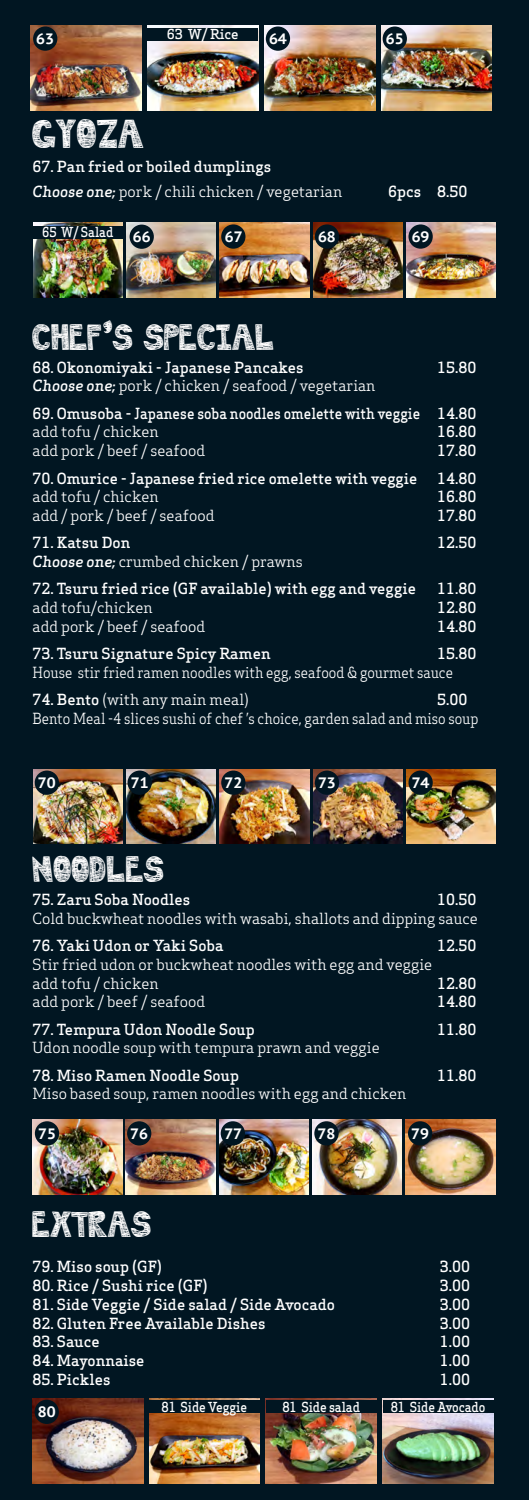
<style>
.page{position:relative;width:529px;height:1500px;background:#fff}
.page>*{position:absolute;margin:0;border:0;box-sizing:border-box;transform-origin:0 0}
.t1{font:700 24px "DJBMESSINMYHEAD";color:#fff}
.t2{font:700 21.75px "DJBMESSINMYHEAD";color:#fff}
.t3{font:500 15px/24.3px "Apex Serif";color:#fff}
.t4{font:15px/18.8px "Apex Serif";color:#fff}
.t5{font:15px "Apex Serif";color:#fff;scale:.91 1}
.t6{font:700 15px "PT Sans Caption";color:#fff}
.t7{font:500 13.5px "Apex Serif";letter-spacing:-.01em;color:#fff;scale:.9 1}
.t8{font:500 13.5px "Apex Serif";letter-spacing:-.01em;color:#fff}
.s1{font-style:italic}
.s2{font-weight:400}
.s3{font-weight:500;font-style:italic}
.s4{font-weight:500}
</style>
<div class="page">
<div style="left:0;top:0;width:528px;height:1500px;background:#011622"></div>
<img style="left:31px;top:25px;width:110px;height:85px">
<img style="left:147px;top:25px;width:111px;height:85px">
<img style="left:264px;top:25px;width:111px;height:85px">
<img style="left:381px;top:25px;width:110px;height:85px">
<div style="left:33px;top:27px;width:24px;height:24px;background:#011622;border-radius:50%"></div>
<div style="left:265px;top:27px;width:25px;height:24px;background:#011622;border-radius:50%"></div>
<div style="left:382px;top:27px;width:24px;height:24px;background:#011622;border-radius:50%"></div>
<img style="left:33px;top:1120px;width:89px;height:74px">
<img style="left:126px;top:1120px;width:89px;height:74px">
<img style="left:219px;top:1120px;width:89px;height:74px">
<img style="left:312px;top:1120px;width:89px;height:74px">
<img style="left:405px;top:1120px;width:89px;height:74px">
<div style="left:127px;top:1121px;width:24px;height:24px;background:#011622;border-radius:50%"></div>
<div style="left:220px;top:1121px;width:25px;height:24px;background:#011622;border-radius:50%"></div>
<div style="left:314px;top:1121px;width:24px;height:24px;background:#011622;border-radius:50%"></div>
<div style="left:407px;top:1121px;width:25px;height:24px;background:#011622;border-radius:50%"></div>
<img style="left:33px;top:769px;width:89px;height:75px">
<img style="left:126px;top:769px;width:90px;height:75px">
<img style="left:219px;top:769px;width:90px;height:75px">
<img style="left:313px;top:769px;width:89px;height:75px">
<img style="left:406px;top:769px;width:89px;height:75px">
<div style="left:35px;top:771px;width:24px;height:24px;background:#011622;border-radius:50%"></div>
<div style="left:127px;top:771px;width:25px;height:24px;background:#011622;border-radius:50%"></div>
<div style="left:221px;top:771px;width:24px;height:24px;background:#011622;border-radius:50%"></div>
<div style="left:314px;top:771px;width:25px;height:24px;background:#011622;border-radius:50%"></div>
<div style="left:408px;top:771px;width:24px;height:24px;background:#011622;border-radius:50%"></div>
<img style="left:33px;top:223px;width:89px;height:74px">
<img style="left:126px;top:223px;width:90px;height:74px">
<img style="left:219px;top:223px;width:90px;height:74px">
<img style="left:313px;top:223px;width:89px;height:74px">
<img style="left:406px;top:223px;width:89px;height:74px">
<div style="left:221px;top:224px;width:24px;height:25px;background:#011622;border-radius:50%"></div>
<div style="left:314px;top:224px;width:25px;height:25px;background:#011622;border-radius:50%"></div>
<div style="left:408px;top:224px;width:24px;height:25px;background:#011622;border-radius:50%"></div>
<div style="left:31px;top:226px;width:93px;height:12px;background:#011622"></div>
<div style="left:147px;top:28px;width:111px;height:12px;background:#011622"></div>
<div style="left:35px;top:1121px;width:24px;height:24px;background:#011622;border-radius:50%"></div>
<img style="left:32px;top:1398px;width:111px;height:85px">
<img style="left:149px;top:1398px;width:111px;height:85px">
<img style="left:265px;top:1398px;width:111px;height:85px">
<img style="left:382px;top:1398px;width:111px;height:85px">
<div style="left:35px;top:1400px;width:24px;height:24px;background:#011622;border-radius:50%"></div>
<div style="left:149px;top:1400px;width:110px;height:13px;background:#011622"></div>
<div style="left:382px;top:1400px;width:111px;height:13px;background:#011622"></div>
<div style="left:265px;top:1400px;width:111px;height:13px;background:#011622"></div>
<div style="left:129px;top:225px;width:25px;height:24px;background:#011622;border-radius:50%"></div>
<p class="t8" style="left:167px;top:26px;width:73px">63 W/ Rice</p>
<p class="t6" style="left:36px;top:29px;width:19px">63</p>
<p class="t6" style="left:269px;top:29px;width:19px">64</p>
<p class="t6" style="left:385px;top:29px;width:19px">65</p>
<h1 class="t1" style="left:32px;top:126px;width:113px">GYOZA</h1>
<p class="t3" style="left:32px;top:155px;width:311px">67. Pan fried or boiled dumplings<br><span class="s1">Choose one;</span> <span class="s2">pork / chili chicken / vegetarian</span></p>
<p class="t3" style="left:387px;top:179px;width:81px">6pcs 8.50</p>
<p class="t7" style="left:42px;top:223px;width:80px">65 W/ Salad</p>
<p class="t6" style="left:133px;top:227px;width:19px">66</p>
<p class="t6" style="left:225px;top:227px;width:19px">67</p>
<p class="t6" style="left:318px;top:227px;width:19px">68</p>
<p class="t6" style="left:411px;top:227px;width:19px">69</p>
<h2 class="t2" style="left:32px;top:329px;width:243px">CHEF’S SPECIAL</h2>
<p class="t3" style="left:32px;top:355px;width:272px">68. Okonomiyaki - Japanese Pancakes</p>
<p class="t3" style="left:436px;top:355px;width:41px">15.80</p>
<p class="t4" style="left:32px;top:376px;width:344px"><span class="s3">Choose one;</span> pork / chicken / seafood / vegetarian</p>
<p class="t3" style="left:32px;top:401px;width:445px">69. Omusoba - Japanese soba noodles omelette with veggie 14.80</p>
<p class="t4" style="left:32px;top:422px;width:128px">add tofu / chicken</p>
<p class="t3" style="left:436px;top:420px;width:41px">16.80</p>
<p class="t4" style="left:32px;top:441px;width:174px">add pork / beef / seafood</p>
<p class="t3" style="left:436px;top:438px;width:41px">17.80</p>
<p class="t3" style="left:32px;top:466px;width:386px">70. Omurice - Japanese fried rice omelette with veggie</p>
<p class="t3" style="left:436px;top:466px;width:41px">14.80</p>
<p class="t4" style="left:32px;top:487px;width:128px">add tofu / chicken</p>
<p class="t3" style="left:436px;top:484px;width:41px">16.80</p>
<p class="t4" style="left:32px;top:506px;width:183px">add / pork / beef / seafood</p>
<p class="t3" style="left:436px;top:503px;width:41px">17.80</p>
<p class="t3" style="left:32px;top:530px;width:99px">71. Katsu Don</p>
<p class="t3" style="left:436px;top:530px;width:41px">12.50</p>
<p class="t4" style="left:32px;top:552px;width:271px"><span class="s3">Choose one;</span> crumbed chicken / prawns</p>
<p class="t3" style="left:32px;top:576px;width:384px">72. Tsuru fried rice (GF available) with egg and veggie</p>
<p class="t3" style="left:436px;top:576px;width:41px">11.80</p>
<p class="t4" style="left:32px;top:598px;width:122px">add tofu/chicken</p>
<p class="t3" style="left:436px;top:595px;width:41px">12.80</p>
<p class="t4" style="left:32px;top:617px;width:174px">add pork / beef / seafood</p>
<p class="t3" style="left:436px;top:614px;width:41px">14.80</p>
<p class="t3" style="left:32px;top:641px;width:239px">73. Tsuru Signature Spicy Ramen</p>
<p class="t3" style="left:436px;top:641px;width:41px">15.80</p>
<p class="t5" style="left:32px;top:663px;width:463px">House stir fried ramen noodles with egg, seafood &amp; gourmet sauce</p>
<p class="t4" style="left:32px;top:690px;width:217px"><span class="s4">74. Bento</span> (with any main meal)</p>
<p class="t3" style="left:436px;top:687px;width:32px">5.00</p>
<p class="t5" style="left:32px;top:709px;width:491px">Bento Meal -4 slices sushi of chef ’s choice, garden salad and miso soup</p>
<p class="t6" style="left:38px;top:773px;width:19px">70</p>
<p class="t6" style="left:131px;top:773px;width:19px">71</p>
<p class="t6" style="left:224px;top:773px;width:19px">72</p>
<p class="t6" style="left:318px;top:773px;width:19px">73</p>
<p class="t6" style="left:411px;top:773px;width:19px">74</p>
<h2 class="t2" style="left:32px;top:862px;width:133px">NOODLES</h2>
<p class="t3" style="left:32px;top:887px;width:159px">75. Zaru Soba Noodles</p>
<p class="t3" style="left:436px;top:887px;width:41px">10.50</p>
<p class="t4" style="left:32px;top:909px;width:446px">Cold buckwheat noodles with wasabi, shallots and dipping sauce</p>
<p class="t3" style="left:32px;top:933px;width:192px">76. Yaki Udon or Yaki Soba</p>
<p class="t3" style="left:436px;top:933px;width:41px">12.50</p>
<p class="t4" style="left:32px;top:955px;width:401px">Stir fried udon or buckwheat noodles with egg and veggie add tofu / chicken</p>
<p class="t3" style="left:436px;top:971px;width:41px">12.80</p>
<p class="t4" style="left:32px;top:992px;width:174px">add pork / beef / seafood</p>
<p class="t3" style="left:436px;top:989px;width:41px">14.80</p>
<p class="t3" style="left:32px;top:1017px;width:223px">77. Tempura Udon Noodle Soup</p>
<p class="t3" style="left:436px;top:1017px;width:41px">11.80</p>
<p class="t4" style="left:32px;top:1038px;width:348px">Udon noodle soup with tempura prawn and veggie</p>
<p class="t3" style="left:32px;top:1063px;width:208px">78. Miso Ramen Noodle Soup</p>
<p class="t3" style="left:436px;top:1063px;width:41px">11.80</p>
<p class="t4" style="left:32px;top:1084px;width:375px">Miso based soup, ramen noodles with egg and chicken</p>
<p class="t6" style="left:38px;top:1124px;width:19px">75</p>
<p class="t6" style="left:130px;top:1124px;width:19px">76</p>
<p class="t6" style="left:224px;top:1124px;width:19px">77</p>
<p class="t6" style="left:317px;top:1124px;width:19px">78</p>
<p class="t6" style="left:411px;top:1124px;width:19px">79</p>
<h2 class="t2" style="left:32px;top:1216px;width:120px">EXTRAS</h2>
<p class="t3" style="left:32px;top:1254px;width:131px">79. Miso soup (GF)</p>
<p class="t3" style="left:439px;top:1254px;width:32px">3.00</p>
<p class="t3" style="left:32px;top:1273px;width:176px">80. Rice / Sushi rice (GF)</p>
<p class="t3" style="left:439px;top:1273px;width:32px">3.00</p>
<p class="t3" style="left:32px;top:1292px;width:304px">81. Side Veggie / Side salad / Side Avocado</p>
<p class="t3" style="left:439px;top:1292px;width:32px">3.00</p>
<p class="t3" style="left:32px;top:1311px;width:234px">82. Gluten Free Available Dishes</p>
<p class="t3" style="left:439px;top:1311px;width:32px">3.00</p>
<p class="t3" style="left:32px;top:1329px;width:69px">83. Sauce</p>
<p class="t3" style="left:439px;top:1329px;width:32px">1.00</p>
<p class="t3" style="left:32px;top:1348px;width:113px">84. Mayonnaise</p>
<p class="t3" style="left:439px;top:1348px;width:32px">1.00</p>
<p class="t3" style="left:32px;top:1367px;width:79px">85. Pickles</p>
<p class="t3" style="left:439px;top:1367px;width:32px">1.00</p>
<p class="t6" style="left:38px;top:1402px;width:19px">80</p>
<p class="t7" style="left:161px;top:1398px;width:96px">81 Side Veggie</p>
<p class="t7" style="left:282px;top:1398px;width:88px">81 Side salad</p>
<p class="t7" style="left:390px;top:1398px;width:106px">81 Side Avocado</p>
</div>
